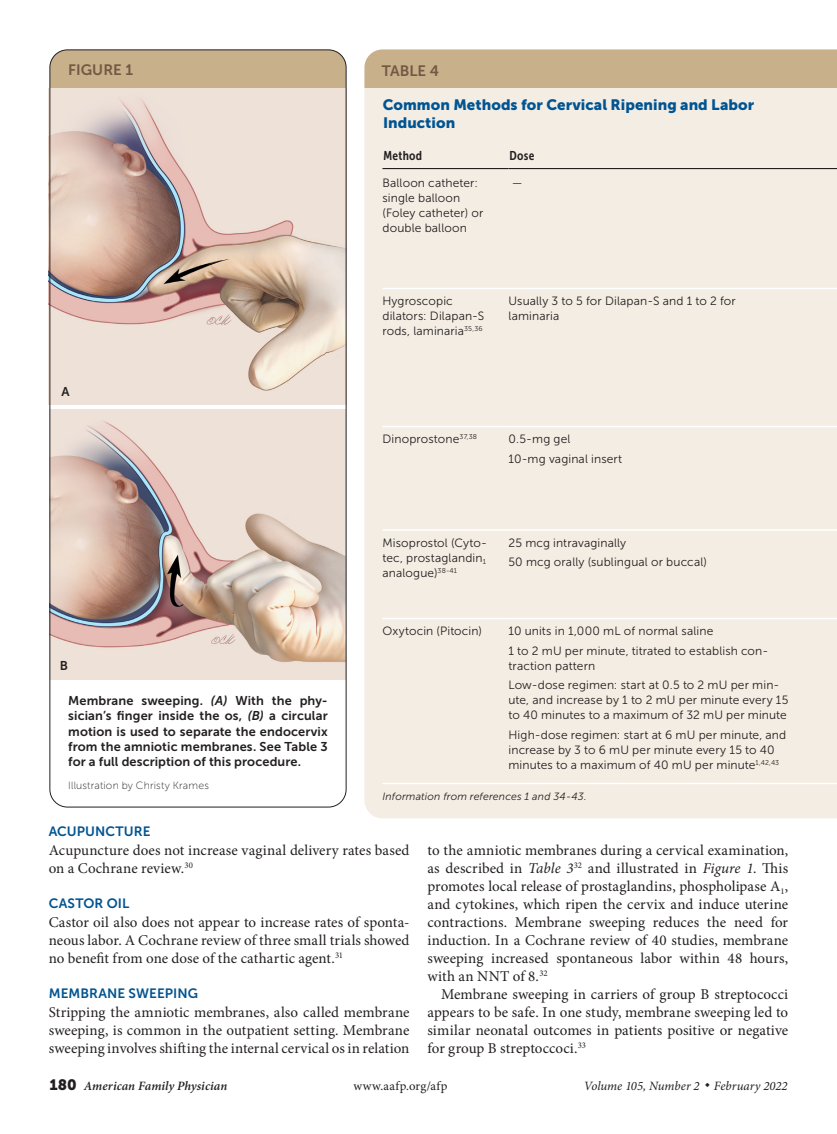
<style>
.page{position:relative;width:837px;height:1134px;background:#fff}
.page>*{position:absolute;margin:0;border:0;box-sizing:border-box;transform-origin:0 0}
.body_noindent{font:15px/18px "Minion Pro";letter-spacing:.01em;color:#231f20;text-align:justify}
.body_text{font:15px/18px "Minion Pro";color:#231f20;text-align:justify}
.table_title{font:15px/18px "Museo Sans 900";letter-spacing:.005em;color:#005492}
.figure{font:15px "Museo Sans 700";letter-spacing:.005em;color:#745844}
.table{font:15px "Museo Sans 700";color:#745844}
.head2{font:13.5px "Museo Sans 700";letter-spacing:.01em;color:#005492}
.fig_legend_no_rule{font:12.75px/15.3px "Museo Sans 700";letter-spacing:.01em;color:#231f20;text-align:justify}
.t1{font:italic 12.75px "Minion Pro";color:#231f20}
.t2{font:italic 600 12.75px "Minion Pro";letter-spacing:.005em;color:#231f20}
.t3{font:12.75px "Minion Pro";letter-spacing:.03em;color:#231f20}
.table_head1{font:12.75px "Museo Sans Cond 700";letter-spacing:.025em;color:#231f20}
.fig_letter{font:12.75px "Museo Sans 700";color:#231f20}
.table_data_last_col{font:12px/15px "Museo Sans 300";letter-spacing:.01em;color:#231f20}
.table_data{font:12px/15px "Museo Sans 300";letter-spacing:.01em;color:#231f20}
.table_fig_note{font:italic 10.5px "Museo Sans 300";letter-spacing:.015em;color:#231f20}
.table_fig_note-2{font:10.5px "Museo Sans 100";letter-spacing:.02em;color:#231f20}
.s1{font-style:italic}
.s2{font-family:"Museo Sans 900";font-weight:400;font-style:normal;font-size:15px}
</style>
<div class="page">
<div style="left:364px;top:88px;width:473px;height:730px;background:#f3ede3"></div>
<hr style="left:382px;top:168px;width:126px;height:1px;background:#231f20">
<hr style="left:508px;top:168px;width:281px;height:1px;background:#231f20">
<hr style="left:789px;top:168px;width:48px;height:1px;background:#231f20">
<hr style="left:382px;top:529px;width:126px;height:2px;background:#fff">
<hr style="left:508px;top:529px;width:281px;height:2px;background:#fff">
<hr style="left:789px;top:529px;width:48px;height:2px;background:#fff">
<hr style="left:382px;top:783px;width:126px;height:1px;background:#fff">
<hr style="left:508px;top:783px;width:281px;height:1px;background:#fff">
<hr style="left:789px;top:783px;width:48px;height:1px;background:#fff">
<hr style="left:382px;top:288px;width:126px;height:1px;background:#fff">
<hr style="left:508px;top:288px;width:281px;height:1px;background:#fff">
<hr style="left:789px;top:288px;width:48px;height:1px;background:#fff">
<hr style="left:382px;top:426px;width:126px;height:1px;background:#fff">
<hr style="left:508px;top:426px;width:281px;height:1px;background:#fff">
<hr style="left:789px;top:426px;width:48px;height:1px;background:#fff">
<hr style="left:382px;top:618px;width:126px;height:1px;background:#fff">
<hr style="left:508px;top:618px;width:281px;height:1px;background:#fff">
<hr style="left:789px;top:618px;width:48px;height:1px;background:#fff">
<div style="left:364px;top:50px;width:473px;height:38px;background:#c8b08b"></div>
<img style="left:49px;top:88px;width:295px;height:317px">
<img style="left:52px;top:409px;width:292px;height:270px">
<div style="left:50px;top:50px;width:296px;height:38px;background:#c8b08b"></div>
<p class="figure" style="left:68px;top:61px;width:66px">FIGURE 1</p>
<p class="fig_letter" style="left:62px;top:384px;width:10px">A</p>
<p class="fig_letter" style="left:60px;top:659px;width:10px">B</p>
<p class="fig_legend_no_rule" style="left:68px;top:693px;width:261px">Membrane sweeping. <span class="s1">(A)</span> With the phy&shy;sician’s finger inside the os, <span class="s1">(B)</span> a circular motion is used to separate the endocervix from the amniotic membranes. See Table 3 for a full description of this procedure.</p>
<p class="table_fig_note-2" style="left:68px;top:780px;width:142px">Illustration by Christy Krames</p>
<p class="table" style="left:382px;top:62px;width:59px">TABLE 4</p>
<p class="table_title" style="left:383px;top:96px;width:373px">Common Methods for Cervical Ripening and Labor<br>Induction</p>
<p class="table_head1" style="left:384px;top:148px;width:40px">Method</p>
<p class="table_head1" style="left:509px;top:148px;width:26px">Dose</p>
<p class="table_data" style="left:382px;top:175px;width:102px">Balloon catheter: single balloon (Foley catheter) or double balloon</p>
<p class="table_data_last_col" style="left:512px;top:175px;width:12px">—</p>
<p class="table_data" style="left:382px;top:294px;width:103px">Hygroscopic dilators: Dilapan-S rods, laminaria<sup>35,36</sup></p>
<p class="table_data_last_col" style="left:508px;top:294px;width:229px">Usually 3 to 5 for Dilapan-S and 1 to 2 for laminaria</p>
<p class="table_data" style="left:382px;top:432px;width:96px">Dinoprostone<sup>37,38</sup></p>
<p class="table_data_last_col" style="left:508px;top:432px;width:63px">0.5-mg gel</p>
<p class="table_data_last_col" style="left:508px;top:451px;width:115px">10-mg vaginal insert</p>
<p class="table_data" style="left:382px;top:535px;width:106px;text-align:justify">Misoprostol (Cyto&shy;tec, prostaglandin<sub>1 </sub>analogue)<sup>38-41</sup></p>
<p class="table_data_last_col" style="left:508px;top:535px;width:119px">25 mcg intravaginally</p>
<p class="table_data_last_col" style="left:508px;top:555px;width:200px">50 mcg orally (sublingual or buccal)</p>
<p class="table_data" style="left:382px;top:624px;width:101px">Oxytocin (Pitocin)</p>
<p class="table_data_last_col" style="left:508px;top:624px;width:206px">10 units in 1,000 mL of normal saline</p>
<p class="table_data_last_col" style="left:508px;top:643px;width:261px">1 to 2 mU per minute, titrated to establish con&shy;traction pattern</p>
<p class="table_data_last_col" style="left:508px;top:678px;width:282px">Low-dose regimen: start at 0.5 to 2 mU per min&shy;ute, and increase by 1 to 2 mU per minute every 15 to 40 minutes to a maximum of 32 mU per minute</p>
<p class="table_data_last_col" style="left:508px;top:727px;width:279px">High-dose regimen: start at 6 mU per minute, and increase by 3 to 6 mU per minute every 15 to 40 minutes to a maximum of 40 mU per minute<sup>1,42,43</sup></p>
<p class="table_fig_note" style="left:382px;top:791px;width:206px">Information from references 1 and 34-43.</p>
<p class="head2" style="left:49px;top:823px;width:103px">ACUPUNCTURE</p>
<p class="body_noindent" style="left:49px;top:841px;width:362px">Acupuncture does not increase vaginal delivery rates based on a Cochrane review.<sup>30</sup></p>
<p class="head2" style="left:49px;top:895px;width:82px">CASTOR OIL</p>
<p class="body_noindent" style="left:49px;top:913px;width:362px">Castor oil also does not appear to increase rates of sponta&shy;neous labor. A Cochrane review of three small trials showed no benefit from one dose of the cathartic agent.<sup>31</sup></p>
<p class="head2" style="left:49px;top:985px;width:151px">MEMBRANE SWEEPING</p>
<p class="body_noindent" style="left:49px;top:1003px;width:362px">Stripping the amniotic membranes, also called membrane sweeping, is common in the outpatient setting. Membrane sweeping involves shifting the internal cervical os in relation</p>
<p class="body_noindent" style="left:428px;top:841px;width:362px">to the amniotic membranes during a cervical examination, as described in <span class="s1">Table 3</span><sup>32</sup> and illustrated in <span class="s1">Figure 1</span>. This promotes local release of prostaglandins, phospholipase A<sub>1</sub>, and cytokines, which ripen the cervix and induce uterine contractions. Membrane sweeping reduces the need for induction. In a Cochrane review of 40 studies, membrane sweeping increased spontaneous labor within 48 hours, with an NNT of 8.<sup>32</sup></p>
<p class="body_text" style="left:428px;top:985px;width:362px;text-indent:14px">Membrane sweeping in carriers of group B streptococci appears to be safe. In one study, membrane sweeping led to similar neonatal outcomes in patients positive or negative for group B streptoccoci.<sup>33</sup></p>
<p class="t2" style="left:50px;top:1077px;width:179px"><span class="s2">180</span> American Family Physician</p>
<p class="t3" style="left:353px;top:1078px;width:96px">www.aafp.org/afp</p>
<p class="t1" style="left:584px;top:1078px;width:205px">Volume 105, Number 2 ◆ February 2022</p>
</div>
